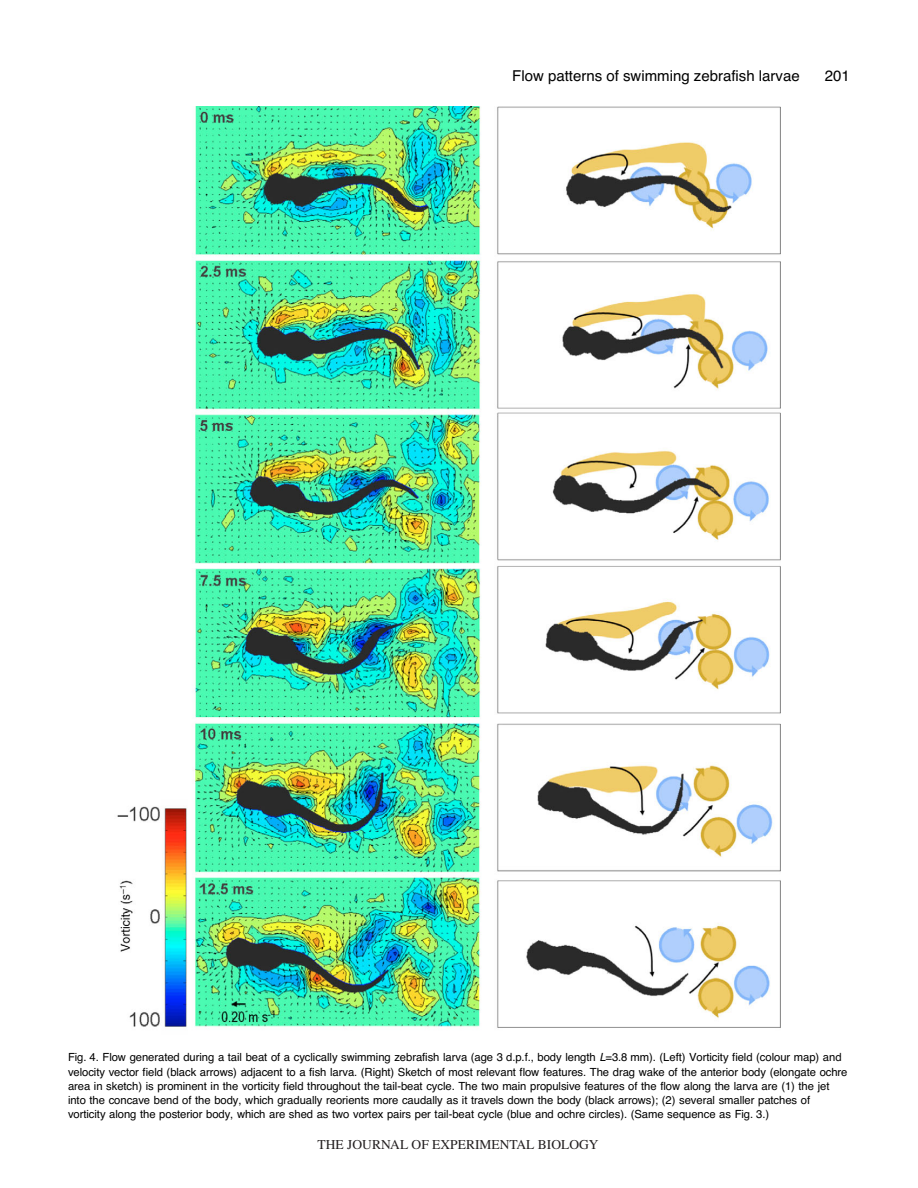
<style>
.page{position:relative;width:918px;height:1188px;background:#fff}
.page>*{position:absolute;margin:0;border:0;box-sizing:border-box;transform-origin:0 0}
.t1{font:15px "Helvetica";color:#000}
.t2{font:13.5px "Times";color:#231f20}
.t3{font:11.25px/14.2px "Helvetica";letter-spacing:-.005em;color:#000}
.s1{color:#fff}
.s2{font-style:italic}
</style>
<div class="page">
<img style="left:117px;top:106px;width:664px;height:922px">
<h1 class="t1" style="left:512px;top:70px;width:289px">Flow patterns of swimming zebrafish larvae</h1>
<h1 class="t1" style="left:825px;top:70px;width:27px">201</h1>
<p class="t3" style="left:68px;top:1051px;width:781px">Fig.<span class="s1">·</span>4. Flow generated during a tail beat of a cyclically swimming zebrafish larva (age 3<span class="s1">·</span>d.p.f., body length <span class="s2">L</span>=3.8<span class="s1">·</span>mm). (Left) Vorticity field (colour map) and velocity vector field (black arrows) adjacent to a fish larva. (Right) Sketch of most relevant flow features. The drag wake of the anterior body (elongate ochre area in sketch) is prominent in the vorticity field throughout the tail-beat cycle. The two main propulsive features of the flow along the larva are (1) the jet into the concave bend of the body, which gradually reorients more caudally as it travels down the body (black arrows); (2) several smaller patches of vorticity along the posterior body, which are shed as two vortex pairs per tail-beat cycle (blue and ochre circles). (Same sequence as Fig.<span class="s1">·</span>3.)</p>
<p class="t2" style="left:318px;top:1137px;width:282px">THE JOURNAL OF EXPERIMENTAL BIOLOGY</p>
</div>
